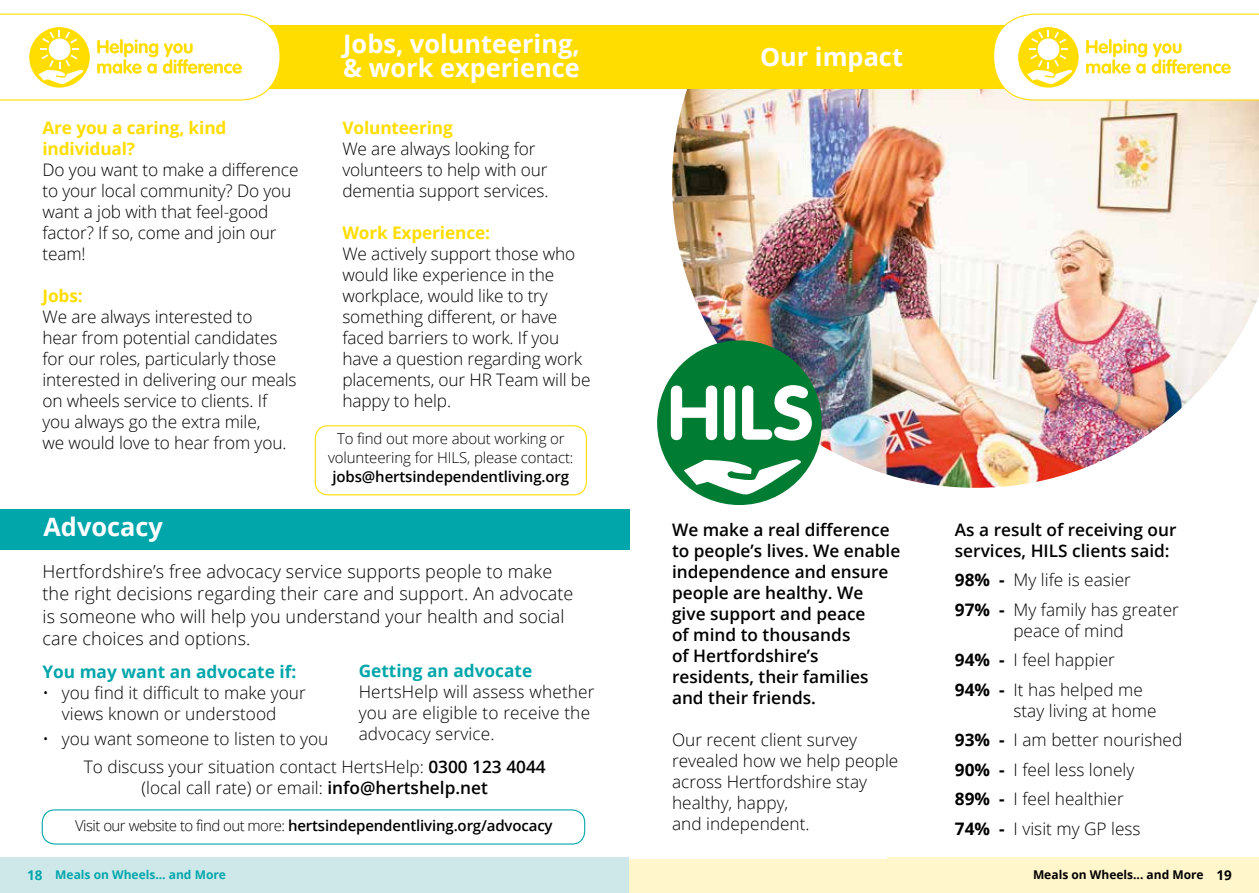
<style>
.page{position:relative;width:1259px;height:893px;background:#fff}
.page>*{position:absolute;margin:0;border:0;box-sizing:border-box;transform-origin:0 0}
.t1{font:700 25.35px/24px "Open Sans";color:#fff}
.t2{font:300 18px/22.5px "Open Sans";letter-spacing:.005em;color:#000}
.t3{font:300 17.25px/21px "Open Sans";letter-spacing:-.01em;color:#000}
.t4{font:600 17.25px/21px "Open Sans";color:#000}
.t5{font:300 17.25px/21px "Open Sans";letter-spacing:.01em;color:#000}
.t6{font:700 17.25px/21px "Open Sans";letter-spacing:-.01em;color:#fd0}
.t7{font:700 17.25px "Open Sans";color:#00a6aa}
.t8{font:600 15px "Open Sans";letter-spacing:-.01em;color:#000}
.t9{font:300 15px/18.8px "Open Sans";letter-spacing:-.01em;color:#000;text-align:center}
.t10{font:700 13.5px "Open Sans";color:#00a6aa}
.t11{font:700 12px "Open Sans";color:#000}
.t12{font:700 12px "Open Sans";color:#00a6aa}
.s1{font-weight:600}
.s2{font-weight:300}
.s3{font-weight:700}
.s4{font-size:13.5px}
</style>
<div class="page">
<div style="left:0;top:858px;width:629px;height:35px;background:#cee8ea"></div>
<img style="left:672px;top:88px;width:587px;height:400px">
<div style="left:0;top:25px;width:1157px;height:63px;background:#fd0"></div>
<div style="left:629px;top:858px;width:630px;height:35px;background:#fff6cc"></div>
<svg style="left:0;top:14px;width:280px;height:87px"></svg>
<svg style="left:993px;top:14px;width:266px;height:87px"></svg>
<div style="left:657px;top:340px;width:165px;height:165px;background:#007d32;border-radius:50%"></div>
<svg style="left:678px;top:459px;width:127px;height:39px"></svg>
<svg style="left:671px;top:386px;width:46px;height:54px"></svg>
<div style="left:724px;top:386px;width:11px;height:54px;background:#fff;border-radius:6px"></div>
<svg style="left:742px;top:385px;width:70px;height:56px"></svg>
<div style="left:0;top:509px;width:629px;height:41px;background:#00a6aa"></div>
<div style="left:42px;top:809px;width:543px;height:36px;border:1px solid #00a6aa;border-radius:13px"></div>
<div style="left:315px;top:425px;width:272px;height:70px;border:1px solid #fd0;border-radius:13px"></div>
<p class="t6" style="left:43px;top:117px;width:185px">Are you a caring, kind individual?</p>
<p class="t3" style="left:43px;top:159px;width:257px">Do you want to make a difference to your local community? Do you want a job with that feel-good factor? If so, come and join our team!</p>
<p class="t6" style="left:43px;top:285px;width:42px">Jobs:</p>
<p class="t3" style="left:43px;top:306px;width:256px">We are always interested to<br>hear from potential candidates for our roles, particularly those interested in delivering our meals on wheels service to clients. If you always go the extra mile,<br>we would love to hear from you.</p>
<h1 class="t1" style="left:43px;top:514px;width:121px">Advocacy</h1>
<h1 class="t1" style="left:343px;top:31px;width:238px">Jobs, volunteering, &amp; work experience</h1>
<p class="t6" style="left:342px;top:117px;width:112px">Volunteering</p>
<p class="t3" style="left:342px;top:138px;width:208px">We are always looking for volunteers to help with our dementia support services.</p>
<p class="t6" style="left:342px;top:222px;width:149px">Work Experience:</p>
<p class="t3" style="left:342px;top:243px;width:250px">We actively support those who would like experience in the workplace, would like to try something different, or have faced barriers to work. If you have a question regarding work placements, our HR Team will be happy to help.</p>
<p class="t9" style="left:328px;top:429px;width:247px">To find out more about working or volunteering for HILS, please contact:</p>
<p class="t8" style="left:332px;top:466px;width:238px">jobs@hertsindependentliving.org</p>
<p class="t2" style="left:43px;top:560px;width:532px">Hertfordshire’s free advocacy service supports people to make the right decisions regarding their care and support. An advocate is someone who will help you understand your health and social care choices and options.</p>
<p class="t7" style="left:42px;top:659px;width:255px">You may want an advocate if:</p>
<p class="t3" style="left:42px;top:682px;width:265px;text-align:center">• you find it difficult to make your views known or understood</p>
<p class="t3" style="left:42px;top:728px;width:288px">• you want someone to listen to you</p>
<p class="t7" style="left:359px;top:659px;width:175px">Getting an advocate</p>
<p class="t5" style="left:359px;top:681px;width:237px">HertsHelp will assess whether you are eligible to receive the advocacy service.</p>
<p class="t3" style="left:84px;top:756px;width:463px;text-align:center">To discuss your situation contact HertsHelp: <span class="s1">0300 123 4044 </span>(local call rate) or email: <span class="s1">info@hertshelp.net</span></p>
<p class="t8" style="left:75px;top:816px;width:479px"><span class="s2">Visit our website to find out more:</span> hertsindependentliving.org/advocacy</p>
<h1 class="t1" style="left:760px;top:44px;width:144px">Our impact</h1>
<p class="t4" style="left:672px;top:519px;width:230px">We make a real difference to people’s lives. We enable independence and ensure people are healthy. We give support and peace<br>of mind to thousands<br>of Hertfordshire’s residents, their families and their friends.</p>
<p class="t3" style="left:672px;top:729px;width:228px">Our recent client survey revealed how we help people across Hertfordshire stay healthy, happy,<br>and independent.</p>
<p class="t4" style="left:955px;top:519px;width:223px">As a result of receiving our services, HILS clients said:</p>
<p class="t3" style="left:955px;top:565px;width:225px;line-height:29.5px"><span class="s3">98% -</span> My life is easier<br><span class="s3">97% -</span> My family has greater</p>
<p class="t3" style="left:955px;top:615px;width:189px;line-height:29.5px;text-indent:58px">peace of mind<br><span class="s3">94% -</span> I feel happier<br><span class="s3">94% -</span> It has helped me</p>
<p class="t3" style="left:955px;top:695px;width:229px;line-height:29.5px;text-indent:58px">stay living at home<br><span class="s3">93% -</span> I am better nourished<br><span class="s3">90% -</span> I feel less lonely<br><span class="s3">89% -</span> I feel healthier<br><span class="s3">74% -</span> I visit my GP less</p>
<p class="t10" style="left:27px;top:865px;width:17px">18</p>
<p class="t11" style="left:1033px;top:866px;width:200px">Meals on Wheels... and More <span class="s4">19</span></p>
<p class="t12" style="left:55px;top:866px;width:172px">Meals on Wheels... and More</p>
</div>
